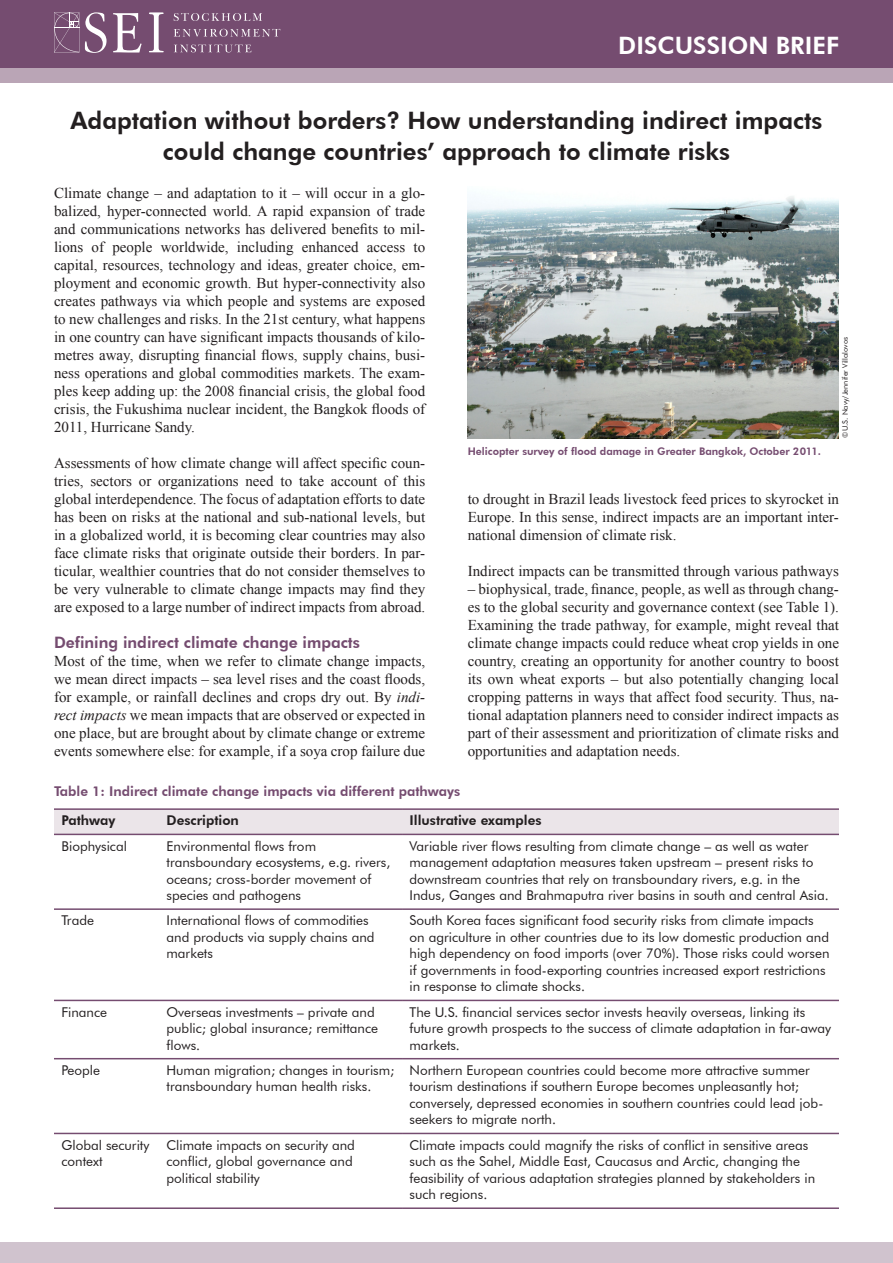
<style>
.page{position:relative;width:893px;height:1263px;background:#fff}
.page>*{position:absolute;margin:0;border:0;box-sizing:border-box;transform-origin:0 0}
.SEI_DB_Head_1{font:800 24px/31.5px "Futura BT";color:#231f20;text-align:center}
.t1{font:800 24px "Futura BT";color:#fff}
.SEI_DB_Head_2{font:800 15.75px "Futura BT";color:#754c70}
.SEI_PB_Body{font:15px/18px "Times New Roman";color:#231f20;text-align:justify}
.SEI_DB_Table1_-_text{font:13.5px/16.5px "Futura BT";color:#231f20}
.SEI_DB_figure_and_ta{font:800 13.5px "Futura BT";color:#754c70}
.SEI_DB_Table1_-_text-2{font:800 13.5px "Futura BT";color:#231f20}
.SEI_DB_photo_caption{font:800 10.5px "Futura BT";color:#754c70}
.SEI_PB_Photo_credit{font:7.5px "Futura BT";color:#231f20}
.s1{font-style:italic}
</style>
<div class="page">
<div style="left:0;top:1242px;width:893px;height:21px;background:#d0c3ce"></div>
<div style="left:0;top:68px;width:893px;height:14px;background:#baa5b6"></div>
<div style="left:0;top:0;width:893px;height:68px;background:#754c70"></div>
<svg style="left:54px;top:12px;width:25px;height:41px"></svg>
<svg style="left:174px;top:13px;width:88px;height:8px"></svg>
<svg style="left:174px;top:29px;width:106px;height:23px"></svg>
<svg style="left:149px;top:12px;width:15px;height:40px"></svg>
<svg style="left:85px;top:12px;width:22px;height:41px"></svg>
<svg style="left:113px;top:13px;width:29px;height:40px"></svg>
<div style="left:54px;top:810px;width:785px;height:24px;background:#ebe5e9"></div>
<hr style="left:54px;top:908px;width:105px;height:2px;background:#754c70">
<hr style="left:159px;top:908px;width:243px;height:2px;background:#754c70">
<hr style="left:402px;top:908px;width:437px;height:2px;background:#754c70">
<hr style="left:54px;top:1000px;width:105px;height:1px;background:#754c70">
<hr style="left:159px;top:1000px;width:243px;height:1px;background:#754c70">
<hr style="left:402px;top:1000px;width:437px;height:1px;background:#754c70">
<hr style="left:54px;top:1058px;width:105px;height:1px;background:#754c70">
<hr style="left:159px;top:1058px;width:243px;height:1px;background:#754c70">
<hr style="left:402px;top:1058px;width:437px;height:1px;background:#754c70">
<hr style="left:54px;top:1133px;width:105px;height:1px;background:#754c70">
<hr style="left:159px;top:1133px;width:243px;height:1px;background:#754c70">
<hr style="left:402px;top:1133px;width:437px;height:1px;background:#754c70">
<hr style="left:54px;top:1207px;width:105px;height:2px;background:#754c70">
<hr style="left:159px;top:1207px;width:243px;height:2px;background:#754c70">
<hr style="left:402px;top:1207px;width:437px;height:2px;background:#754c70">
<hr style="left:54px;top:808px;width:105px;height:2px;background:#754c70">
<hr style="left:159px;top:808px;width:243px;height:2px;background:#754c70">
<hr style="left:402px;top:808px;width:437px;height:2px;background:#754c70">
<hr style="left:54px;top:834px;width:105px;height:1px;background:#754c70">
<hr style="left:159px;top:834px;width:243px;height:1px;background:#754c70">
<hr style="left:402px;top:834px;width:437px;height:1px;background:#754c70">
<img style="left:468px;top:196px;width:371px;height:242px">
<h1 class="t1" style="left:618px;top:31px;width:222px">DISCUSSION BRIEF</h1>
<p class="SEI_DB_Head_1" style="left:70px;top:104px;width:753px">Adaptation without borders? How understanding indirect impacts could change countries’ approach to climate risks</p>
<p class="SEI_PB_Body" style="left:54px;top:184px;width:373px">Climate change – and adaptation to it – will occur in a glo&shy;balized, hyper-connected world. A rapid expansion of trade and communications networks has delivered benefits to mil&shy;lions of people worldwide, including enhanced access to capital, resources, technology and ideas, greater choice, em&shy;ployment and economic growth. But hyper-connectivity also creates pathways via which people and systems are exposed to new challenges and risks. In the 21st century, what happens in one country can have significant impacts thousands of kilo&shy;metres away, disrupting financial flows, supply chains, busi&shy;ness operations and global commodities markets. The exam&shy;ples keep adding up: the 2008 financial crisis, the global food crisis, the Fukushima nuclear incident, the Bangkok floods of 2011, Hurricane Sandy.</p>
<p class="SEI_PB_Body" style="left:54px;top:454px;width:373px">Assessments of how climate change will affect specific coun&shy;tries, sectors or organizations need to take account of this global interdependence. The focus of adaptation efforts to date has been on risks at the national and sub-national levels, but in a globalized world, it is becoming clear countries may also face climate risks that originate outside their borders. In par&shy;ticular, wealthier countries that do not consider themselves to be very vulnerable to climate change impacts may find they are exposed to a large number of indirect impacts from abroad.</p>
<p class="SEI_DB_Head_2" style="left:54px;top:633px;width:307px">Defining indirect climate change impacts</p>
<p class="SEI_PB_Body" style="left:54px;top:652px;width:373px">Most of the time, when we refer to climate change impacts, we mean direct impacts – sea level rises and the coast floods, for example, or rainfall declines and crops dry out. By <span class="s1">indi&shy;rect impacts</span> we mean impacts that are observed or expected in one place, but are brought about by climate change or extreme events somewhere else: for example, if a soya crop failure due</p>
<p class="SEI_DB_photo_caption" style="left:468px;top:445px;width:355px">Helicopter survey of flood damage in Greater Bangkok, October 2011.</p>
<p class="SEI_PB_Photo_credit" style="left:840px;top:438px;width:103px;rotate:-90deg">©U.S. Navy/Jennifer Villalovos</p>
<p class="SEI_PB_Body" style="left:468px;top:490px;width:373px">to drought in Brazil leads livestock feed prices to skyrocket in Europe. In this sense, indirect impacts are an important inter&shy;national dimension of climate risk.</p>
<p class="SEI_PB_Body" style="left:468px;top:562px;width:373px">Indirect impacts can be transmitted through various pathways</p>
<p class="SEI_PB_Body" style="left:468px;top:580px;width:373px">– biophysical, trade, finance, people, as well as through chang&shy;es to the global security and governance context (see Table 1).<br>Examining the trade pathway, for example, might reveal that climate change impacts could reduce wheat crop yields in one country, creating an opportunity for another country to boost its own wheat exports – but also potentially changing local cropping patterns in ways that affect food security. Thus, na&shy;tional adaptation planners need to consider indirect impacts as part of their assessment and prioritization of climate risks and opportunities and adaptation needs.</p>
<p class="SEI_DB_figure_and_ta" style="left:54px;top:783px;width:408px">Table 1: Indirect climate change impacts via different pathways</p>
<p class="SEI_DB_Table1_-_text-2" style="left:62px;top:812px;width:56px">Pathway</p>
<p class="SEI_DB_Table1_-_text-2" style="left:166px;top:812px;width:74px">Description</p>
<p class="SEI_DB_Table1_-_text-2" style="left:410px;top:812px;width:134px">Illustrative examples</p>
<p class="SEI_DB_Table1_-_text" style="left:62px;top:837px;width:67px">Biophysical</p>
<p class="SEI_DB_Table1_-_text" style="left:166px;top:837px;width:225px">Environmental flows from transboundary ecosystems, e.g. rivers, oceans; cross-border movement of species and pathogens</p>
<p class="SEI_DB_Table1_-_text" style="left:410px;top:837px;width:421px">Variable river flows resulting from climate change – as well as water management adaptation measures taken upstream – present risks to downstream countries that rely on transboundary rivers, e.g. in the Indus, Ganges and Brahmaputra river basins in south and central Asia.</p>
<p class="SEI_DB_Table1_-_text" style="left:62px;top:912px;width:34px">Trade</p>
<p class="SEI_DB_Table1_-_text" style="left:166px;top:912px;width:210px">International flows of commodities and products via supply chains and markets</p>
<p class="SEI_DB_Table1_-_text" style="left:410px;top:912px;width:421px">South Korea faces significant food security risks from climate impacts on agriculture in other countries due to its low domestic production and high dependency on food imports (over 70%). Those risks could worsen if governments in food-exporting countries increased export restrictions in response to climate shocks.</p>
<p class="SEI_DB_Table1_-_text" style="left:62px;top:1003px;width:47px">Finance</p>
<p class="SEI_DB_Table1_-_text" style="left:166px;top:1003px;width:213px">Overseas investments – private and public; global insurance; remittance flows.</p>
<p class="SEI_DB_Table1_-_text" style="left:410px;top:1003px;width:423px">The U.S. financial services sector invests heavily overseas, linking its future growth prospects to the success of climate adaptation in far-away markets.</p>
<p class="SEI_DB_Table1_-_text" style="left:62px;top:1062px;width:40px">People</p>
<p class="SEI_DB_Table1_-_text" style="left:166px;top:1062px;width:229px">Human migration; changes in tourism; transboundary human health risks.</p>
<p class="SEI_DB_Table1_-_text" style="left:410px;top:1062px;width:415px">Northern European countries could become more attractive summer tourism destinations if southern Europe becomes unpleasantly hot; conversely, depressed economies in southern countries could lead job&shy;seekers to migrate north.</p>
<p class="SEI_DB_Table1_-_text" style="left:62px;top:1136px;width:89px">Global security context</p>
<p class="SEI_DB_Table1_-_text" style="left:166px;top:1136px;width:190px">Climate impacts on security and conflict, global governance and political stability</p>
<p class="SEI_DB_Table1_-_text" style="left:410px;top:1136px;width:407px">Climate impacts could magnify the risks of conflict in sensitive areas such as the Sahel, Middle East, Caucasus and Arctic, changing the feasibility of various adaptation strategies planned by stakeholders in such regions.</p>
</div>
